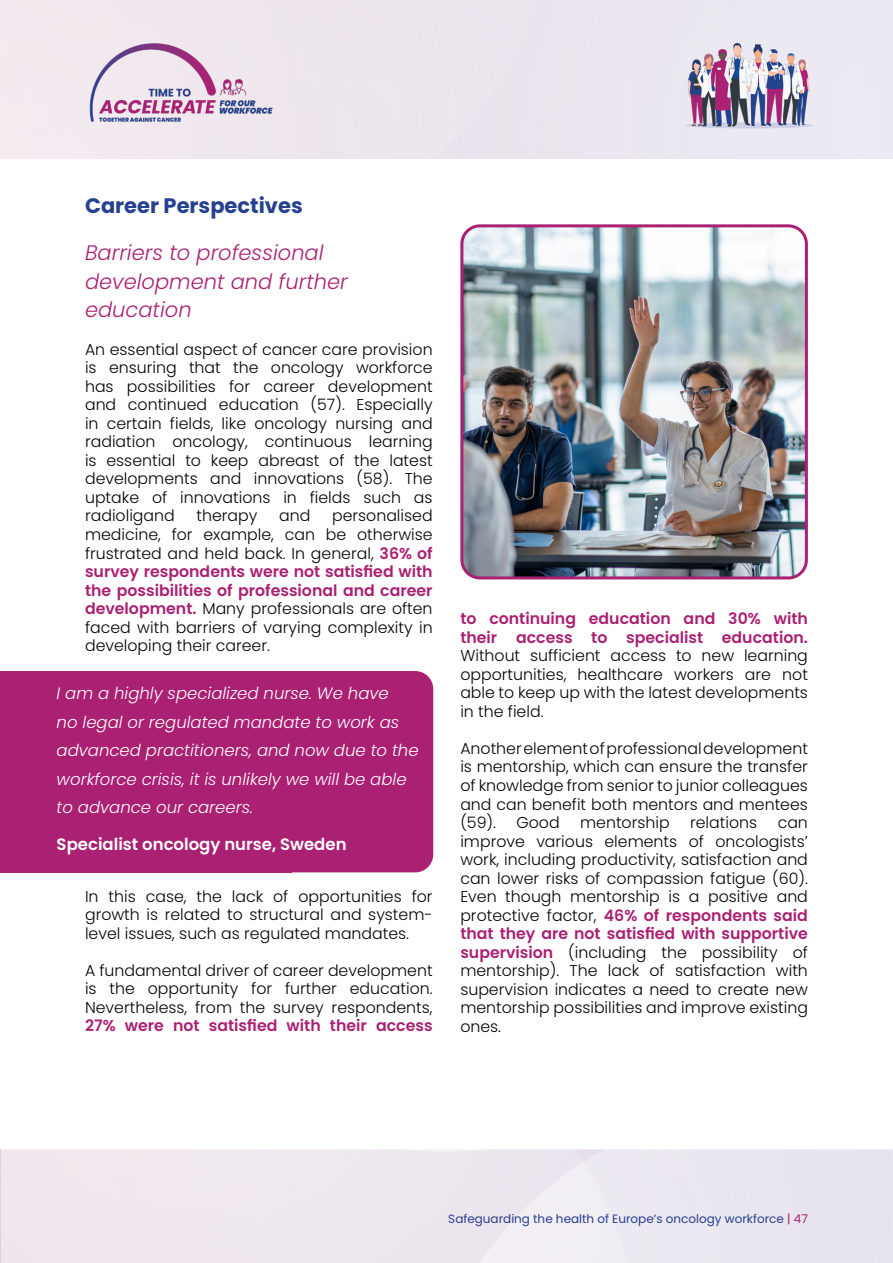
<style>
.page{position:relative;width:893px;height:1263px;background:#fff}
.page>*{position:absolute;margin:0;border:0;box-sizing:border-box;transform-origin:0 0}
.t1{font:italic 300 21px/28.5px "Poppins";color:#aa2073}
.t2{font:700 21px "Poppins";color:#274190}
.t3{font:italic 300 16.5px/28.5px "Poppins";color:#fff}
.t4{font:600 16.5px "Poppins";color:#fff}
.t5{font:300 15.75px/18.6px "Poppins";color:#040503;text-align:justify}
.t6{font:12px "Poppins";color:#253f8f}
.s1{font-weight:600;color:#aa2073}
.s2{color:#aa2073}
</style>
<div class="page">
<img style="left:81px;top:21px;width:202px;height:127px">
<img style="left:679px;top:30px;width:134px;height:109px">
<div style="left:0;top:671px;width:292px;height:201px;background:#aa2073"></div>
<div style="left:93px;top:671px;width:340px;height:201px;background:#aa2073;border-radius:18px"></div>
<img style="left:464px;top:228px;width:340px;height:350px">
<div style="left:460px;top:224px;width:348px;height:355px;border:3px solid #aa2073;border-radius:18px"></div>
<p class="t2" style="left:85px;top:194px;width:219px">Career Perspectives</p>
<p class="t1" style="left:85px;top:239px;width:264px">Barriers to professional development and further education</p>
<p class="t5" style="left:85px;top:340px;width:349px">An essential aspect of cancer care provision is ensuring that the oncology workforce has possibilities for career development and continued education (57). Especially in certain fields, like oncology nursing and radiation oncology, continuous learning is essential to keep abreast of the latest developments and innovations (58). The uptake of innovations in fields such as radioligand</p>
<p class="t5" style="left:85px;top:507px;width:349px;text-indent:247px">personalised medicine, for example, can be otherwise frustrated and held back. In general, <span class="s1">36% of survey respondents were not satisfied with the possibilities of professional and career development.</span> Many professionals are often faced with barriers of varying complexity in developing their career.</p>
<p class="t5" style="left:197px;top:507px;width:62px">therapy</p>
<p class="t5" style="left:279px;top:507px;width:33px">and</p>
<p class="t3" style="left:57px;top:679px;width:363px">I am a highly specialized nurse. We have<br>no legal or regulated mandate to work as advanced practitioners, and now due to the workforce crisis, it is unlikely we will be able to advance our careers.</p>
<p class="t4" style="left:57px;top:835px;width:291px">Specialist oncology nurse, Sweden</p>
<p class="t5" style="left:85px;top:887px;width:349px">In this case, the lack of opportunities for growth is related to structural and system&shy;level issues, such as regulated mandates.</p>
<p class="t5" style="left:85px;top:961px;width:349px">A fundamental driver of career development is the opportunity for further education.<br>Nevertheless, from the survey respondents, <span class="s1">27% were not satisfied with their access</span></p>
<p class="t5" style="left:460px;top:609px;width:349px"><span class="s1">to continuing education and 30% with their access to specialist education.<br></span>Without sufficient access to new learning opportunities, healthcare workers are not able to keep up with the latest developments in the field.</p>
<p class="t5" style="left:460px;top:739px;width:349px">Another element of professional development is mentorship, which can ensure the transfer of knowledge from senior to junior colleagues and can benefit both mentors and mentees (59).</p>
<p class="t5" style="left:516px;top:813px;width:45px">Good</p>
<p class="t5" style="left:580px;top:813px;width:91px">mentorship</p>
<p class="t5" style="left:690px;top:813px;width:69px">relations</p>
<p class="t5" style="left:460px;top:813px;width:349px;text-indent:317px">can improve various elements of oncologists’ work, including productivity, satisfaction and can lower risks of compassion fatigue (60).<br>Even though mentorship is a positive and protective factor, <span class="s1">46% of respondents said that they are not satisfied with supportive supervision</span> (including the possibility of mentorship). The lack of satisfaction with supervision indicates a need to create new mentorship possibilities and improve existing ones.</p>
<p class="t6" style="left:448px;top:1212px;width:361px">Safeguarding the health of Europe’s oncology workforce <span class="s2">| 47</span></p>
</div>
